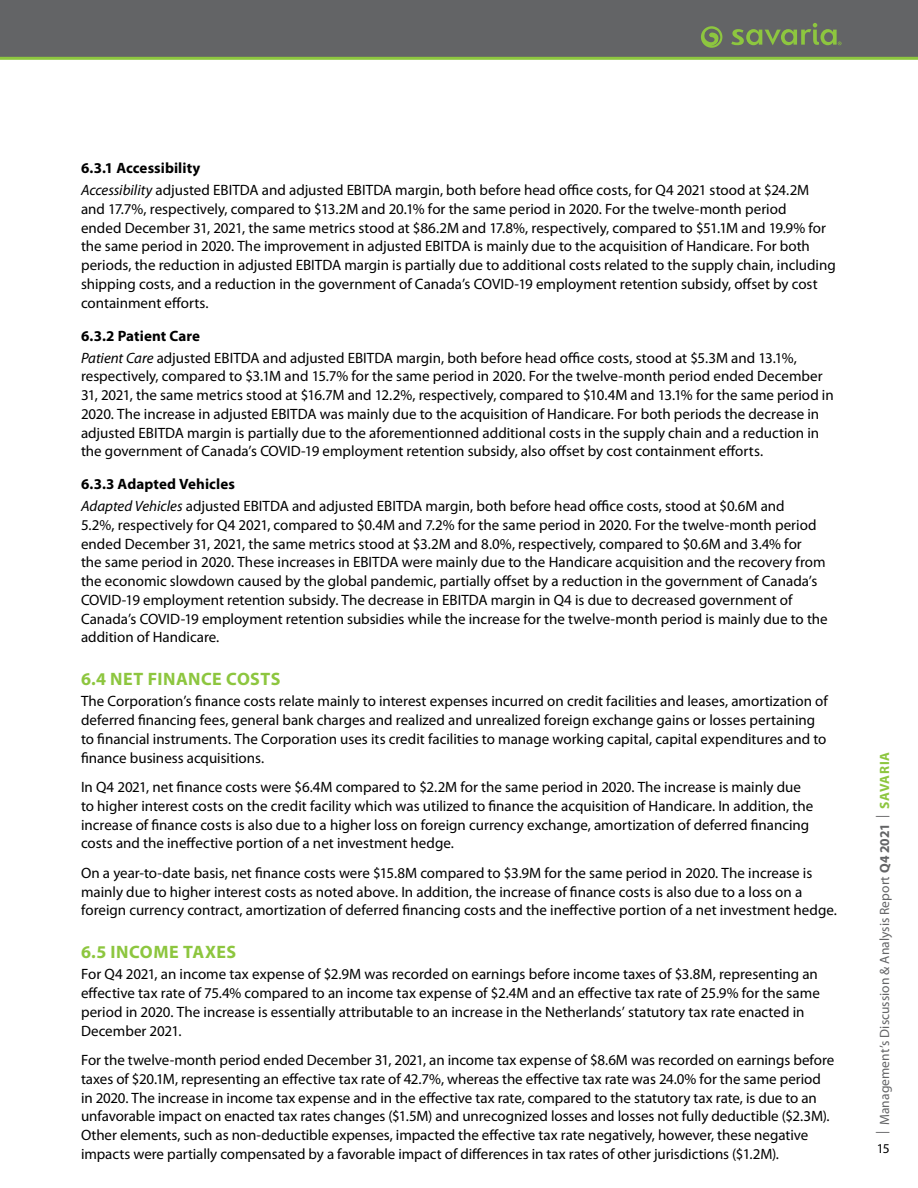
<style>
.page{position:relative;width:918px;height:1188px;background:#fff}
.page>*{position:absolute;margin:0;border:0;box-sizing:border-box;transform-origin:0 0}
.Subhead_2{font:700 18px "Myriad Pro";letter-spacing:.025em;color:#8dc63f}
.body_no_indent{font:15px/18.8px "Myriad Pro";color:#000}
.Subhead_3_no_indent{font:700 15px "Myriad Pro";letter-spacing:.005em;color:#000}
.t1{font:13.5px "Myriad Pro";letter-spacing:.005em;color:#636466}
.t2{font:13.5px "Myriad Pro";color:#000}
.s1{font-style:italic}
.s2{font-weight:700}
.s3{font-weight:700;color:#8dc63f}
</style>
<div class="page">
<div style="left:0;top:0;width:918px;height:58px;background:#636466"></div>
<svg style="left:701px;top:26px;width:21px;height:22px"></svg>
<svg style="left:731px;top:23px;width:110px;height:22px"></svg>
<hr style="left:0;top:57px;width:918px;height:3px;background:#8dc63f">
<p class="Subhead_3_no_indent" style="left:81px;top:158px;width:121px">6.3.1 Accessibility</p>
<p class="body_no_indent" style="left:81px;top:181px;width:756px"><span class="s1">Accessibility</span> adjusted EBITDA and adjusted EBITDA margin, both before head office costs, for Q4 2021 stood at $24.2M and 17.7%, respectively, compared to $13.2M and 20.1% for the same period in 2020. For the twelve-month period<br>ended December 31, 2021, the same metrics stood at $86.2M and 17.8%, respectively, compared to $51.1M and 19.9% for the same period in 2020. The improvement in adjusted EBITDA is mainly due to the acquisition of Handicare. For both periods, the reduction in adjusted EBITDA margin is partially due to additional costs related to the supply chain, including shipping costs, and a reduction in the government of Canada’s COVID-19 employment retention subsidy, offset by cost containment efforts.</p>
<p class="Subhead_3_no_indent" style="left:81px;top:326px;width:121px">6.3.2 Patient Care</p>
<p class="body_no_indent" style="left:81px;top:348px;width:754px"><span class="s1">Patient Care</span> adjusted EBITDA and adjusted EBITDA margin, both before head office costs, stood at $5.3M and 13.1%, respectively, compared to $3.1M and 15.7% for the same period in 2020. For the twelve-month period ended December 31, 2021, the same metrics stood at $16.7M and 12.2%, respectively, compared to $10.4M and 13.1% for the same period in 2020. The increase in adjusted EBITDA was mainly due to the acquisition of Handicare. For both periods the decrease in adjusted EBITDA margin is partially due to the aforementionned additional costs in the supply chain and a reduction in the government of Canada’s COVID-19 employment retention subsidy, also offset by cost containment efforts.</p>
<p class="Subhead_3_no_indent" style="left:81px;top:474px;width:156px">6.3.3 Adapted Vehicles</p>
<p class="body_no_indent" style="left:81px;top:496px;width:748px"><span class="s1">Adapted Vehicles</span> adjusted EBITDA and adjusted EBITDA margin, both before head office costs, stood at $0.6M and<br>5.2%, respectively for Q4 2021, compared to $0.4M and 7.2% for the same period in 2020. For the twelve-month period ended December 31, 2021, the same metrics stood at $3.2M and 8.0%, respectively, compared to $0.6M and 3.4% for<br>the same period in 2020. These increases in EBITDA were mainly due to the Handicare acquisition and the recovery from the economic slowdown caused by the global pandemic, partially offset by a reduction in the government of Canada’s COVID-19 employment retention subsidy. The decrease in EBITDA margin in Q4 is due to decreased government of Canada’s COVID-19 employment retention subsidies while the increase for the twelve-month period is mainly due to the addition of Handicare.</p>
<p class="Subhead_2" style="left:81px;top:668px;width:201px">6.4 NET FINANCE COSTS</p>
<p class="body_no_indent" style="left:81px;top:692px;width:748px">The Corporation’s finance costs relate mainly to interest expenses incurred on credit facilities and leases, amortization of deferred financing fees, general bank charges and realized and unrealized foreign exchange gains or losses pertaining to financial instruments. The Corporation uses its credit facilities to manage working capital, capital expenditures and to finance business acquisitions.</p>
<p class="body_no_indent" style="left:81px;top:777px;width:734px">In Q4 2021, net finance costs were $6.4M compared to $2.2M for the same period in 2020. The increase is mainly due to higher interest costs on the credit facility which was utilized to finance the acquisition of Handicare. In addition, the increase of finance costs is also due to a higher loss on foreign currency exchange, amortization of deferred financing costs and the ineffective portion of a net investment hedge.</p>
<p class="body_no_indent" style="left:81px;top:863px;width:758px">On a year-to-date basis, net finance costs were $15.8M compared to $3.9M for the same period in 2020. The increase is mainly due to higher interest costs as noted above. In addition, the increase of finance costs is also due to a loss on a foreign currency contract, amortization of deferred financing costs and the ineffective portion of a net investment hedge.</p>
<p class="Subhead_2" style="left:81px;top:941px;width:157px">6.5 INCOME TAXES</p>
<p class="body_no_indent" style="left:81px;top:965px;width:740px">For Q4 2021, an income tax expense of $2.9M was recorded on earnings before income taxes of $3.8M, representing an effective tax rate of 75.4% compared to an income tax expense of $2.4M and an effective tax rate of 25.9% for the same period in 2020. The increase is essentially attributable to an increase in the Netherlands’ statutory tax rate enacted in December 2021.</p>
<p class="body_no_indent" style="left:81px;top:1050px;width:755px">For the twelve-month period ended December 31, 2021, an income tax expense of $8.6M was recorded on earnings before taxes of $20.1M, representing an effective tax rate of 42.7%, whereas the effective tax rate was 24.0% for the same period in 2020. The increase in income tax expense and in the effective tax rate, compared to the statutory tax rate, is due to an unfavorable impact on enacted tax rates changes ($1.5M) and unrecognized losses and losses not fully deductible ($2.3M).<br>Other elements, such as non-deductible expenses, impacted the effective tax rate negatively, however, these negative impacts were partially compensated by a favorable impact of differences in tax rates of other jurisdictions ($1.2M).</p>
<p class="t1" style="left:876px;top:1134px;width:383px;rotate:-90deg">| Management’s Discussion &amp; Analysis Report <span class="s2">Q4 2021</span> | <span class="s3">SAVARIA</span></p>
<p class="t2" style="left:877px;top:1140px;width:15px">15</p>
</div>
